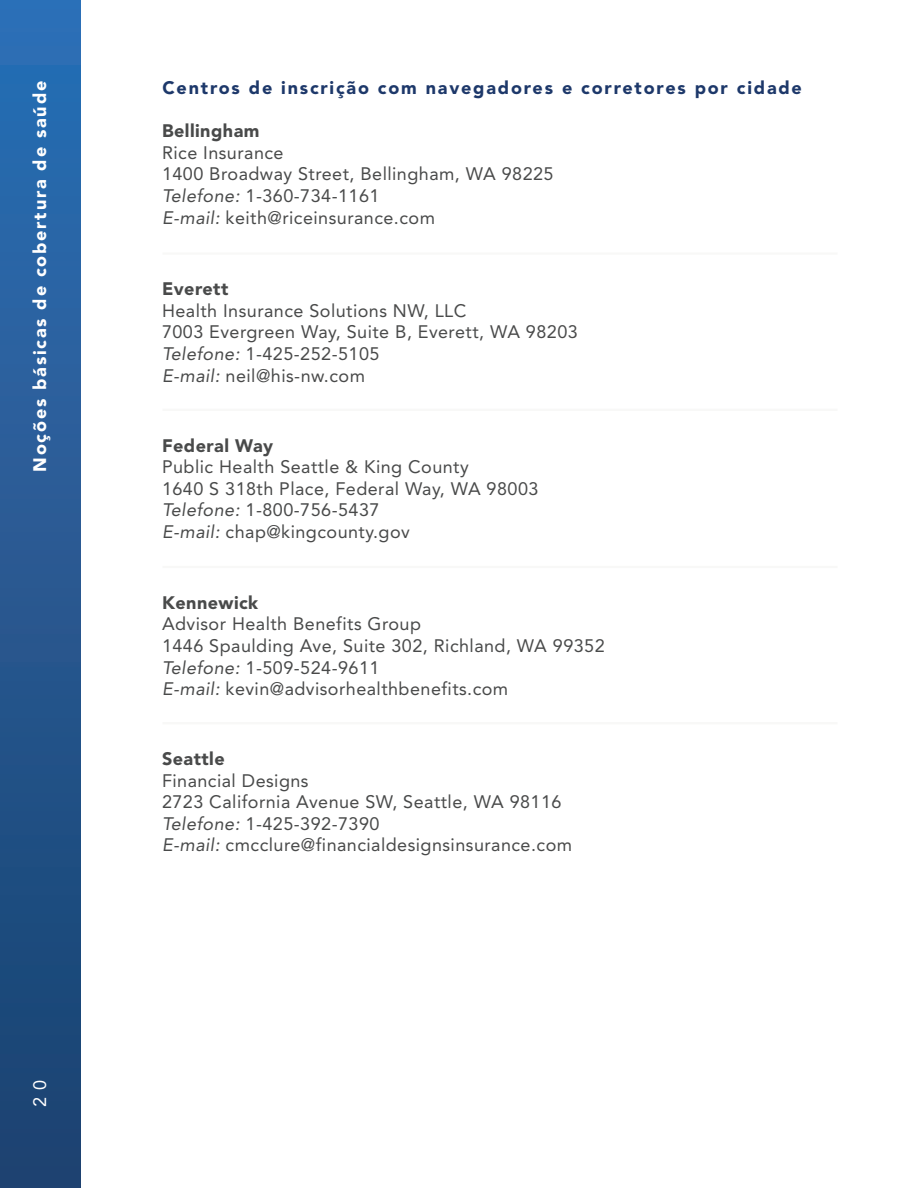
<style>
.page{position:relative;width:918px;height:1188px;background:#fff}
.page>*{position:absolute;margin:0;border:0;box-sizing:border-box;transform-origin:0 0}
.t1{font:18px "Avenir LT Std";letter-spacing:.025em;color:#494a4a}
.t2{font:900 18px "Avenir LT Std";letter-spacing:.1em;color:#1d386a}
.t3{font:900 18px "Avenir LT Std";letter-spacing:.025em;color:#494a4a}
.t4{font:900 18px "Avenir LT Std";letter-spacing:.1em;color:#fff}
.t5{font:18px "Avenir LT Std";color:#fff}
.s1{font-style:italic}
</style>
<div class="page">
<div style="left:0;top:0;width:81px;height:1188px;background:linear-gradient(to bottom,#2d6fb5,#1c416e)"></div>
<hr style="left:163px;top:252px;width:675px;height:3px;background:#f8f8f7">
<hr style="left:163px;top:409px;width:675px;height:2px;background:#f8f8f7">
<hr style="left:163px;top:566px;width:675px;height:2px;background:#f8f8f7">
<hr style="left:163px;top:722px;width:675px;height:2px;background:#f8f8f7">
<p class="t4" style="left:29px;top:472px;width:392px;rotate:-90deg">Noções básicas de cobertura de saúde</p>
<p class="t5" style="left:29px;top:1107px;width:29px;rotate:-90deg">2 0</p>
<p class="t2" style="left:163px;top:77px;width:641px">Centros de inscrição com navegadores e corretores por cidade</p>
<p class="t3" style="left:162px;top:120px;width:99px">Bellingham</p>
<p class="t1" style="left:162px;top:142px;width:123px">Rice Insurance</p>
<p class="t1" style="left:162px;top:164px;width:393px">1400 Broadway Street, Bellingham, WA 98225</p>
<p class="t1" style="left:162px;top:185px;width:219px"><span class="s1">Telefone:</span> 1-360-734-1161</p>
<p class="t1" style="left:162px;top:207px;width:274px"><span class="s1">E-mail:</span> keith@riceinsurance.com</p>
<p class="t3" style="left:162px;top:278px;width:68px">Everett</p>
<p class="t1" style="left:162px;top:300px;width:306px">Health Insurance Solutions NW, LLC</p>
<p class="t1" style="left:162px;top:322px;width:417px">7003 Evergreen Way, Suite B, Everett, WA 98203</p>
<p class="t1" style="left:162px;top:343px;width:219px"><span class="s1">Telefone:</span> 1-425-252-5105</p>
<p class="t1" style="left:162px;top:365px;width:205px"><span class="s1">E-mail:</span> neil@his-nw.com</p>
<p class="t3" style="left:162px;top:434px;width:113px">Federal Way</p>
<p class="t1" style="left:162px;top:456px;width:308px">Public Health Seattle &amp; King County</p>
<p class="t1" style="left:162px;top:478px;width:378px">1640 S 318th Place, Federal Way, WA 98003</p>
<p class="t1" style="left:162px;top:500px;width:219px"><span class="s1">Telefone:</span> 1-800-756-5437</p>
<p class="t1" style="left:162px;top:521px;width:249px"><span class="s1">E-mail:</span> chap@kingcounty.gov</p>
<p class="t3" style="left:162px;top:592px;width:98px">Kennewick</p>
<p class="t1" style="left:162px;top:614px;width:261px">Advisor Health Benefits Group</p>
<p class="t1" style="left:162px;top:635px;width:444px">1446 Spaulding Ave, Suite 302, Richland, WA 99352</p>
<p class="t1" style="left:162px;top:657px;width:219px"><span class="s1">Telefone:</span> 1-509-524-9611</p>
<p class="t1" style="left:162px;top:678px;width:348px"><span class="s1">E-mail:</span> kevin@advisorhealthbenefits.com</p>
<p class="t3" style="left:162px;top:748px;width:64px">Seattle</p>
<p class="t1" style="left:162px;top:770px;width:148px">Financial Designs</p>
<p class="t1" style="left:162px;top:791px;width:401px">2723 California Avenue SW, Seattle, WA 98116</p>
<p class="t1" style="left:162px;top:813px;width:219px"><span class="s1">Telefone:</span> 1-425-392-7390</p>
<p class="t1" style="left:162px;top:835px;width:412px"><span class="s1">E-mail:</span> cmcclure@financialdesignsinsurance.com</p>
</div>
